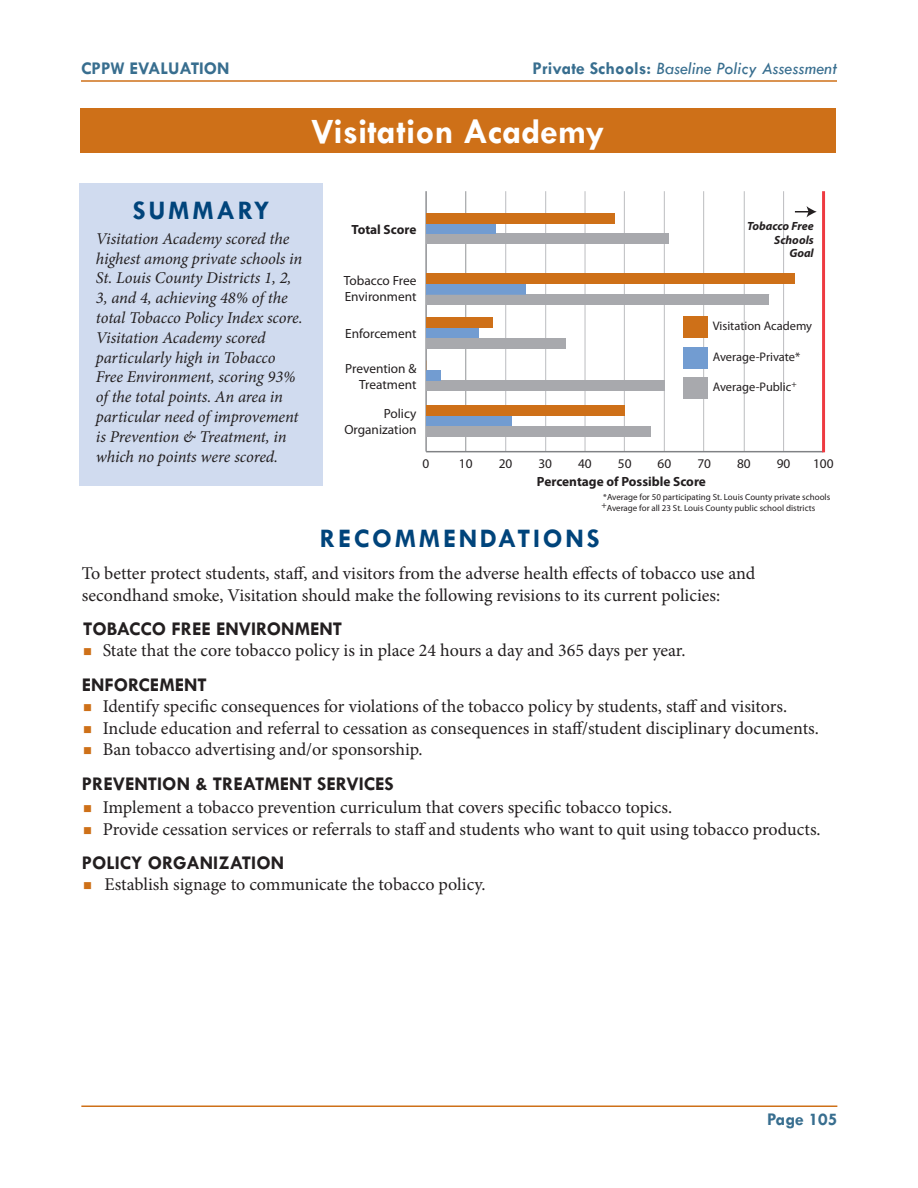
<style>
.page{position:relative;width:918px;height:1188px;background:#fff}
.page>*{position:absolute;margin:0;border:0;box-sizing:border-box;transform-origin:0 0}
.t1{font:700 36px "Tw Cen";color:#fff}
.t2{font:700 27px "Tw Cen";letter-spacing:.1em;color:#00447b}
.t3{font:700 19.5px "Tw Cen";color:#231f20}
.Recommendations_item{font:18px/21.6px "Minion Pro";color:#231f20}
.t4{font:italic 18px "Tw Cen";color:#386e8f}
.t5{font:700 18px "Tw Cen";color:#386e8f}
.Summary_body{font:italic 16.5px/19.8px "Minion Pro";letter-spacing:-.01em;color:#231f20}
.t6{font:13.35px/16px "Myriad Pro";color:#231f20;text-align:right}
.t7{font:700 13.35px "Myriad Pro";color:#231f20}
.t8{font:12.45px "Myriad Pro";color:#231f20}
.t9{font:italic 700 11.85px/13.4px "Myriad Pro";color:#231f20;text-align:right}
.t10{font:9px/10.8px "Myriad Pro";color:#231f20}
.s1{font-weight:700;font-style:normal}
.s2{color:#ce7018}
</style>
<div class="page">
<hr style="left:81px;top:80px;width:756px;height:2px;background:#ce7018">
<hr style="left:81px;top:1106px;width:756px;height:1px;background:#ce7018">
<hr style="left:783px;top:191px;width:1px;height:260px;background:#bcbdc0">
<hr style="left:703px;top:191px;width:1px;height:260px;background:#bcbdc0">
<hr style="left:664px;top:191px;width:1px;height:260px;background:#bcbdc0">
<hr style="left:624px;top:191px;width:1px;height:260px;background:#bcbdc0">
<hr style="left:585px;top:191px;width:1px;height:260px;background:#bcbdc0">
<hr style="left:545px;top:191px;width:1px;height:260px;background:#bcbdc0">
<hr style="left:505px;top:191px;width:1px;height:260px;background:#bcbdc0">
<hr style="left:465px;top:191px;width:1px;height:260px;background:#939598">
<hr style="left:744px;top:191px;width:1px;height:260px;background:#bcbdc0">
<hr style="left:426px;top:451px;width:397px;height:1px;background:#808285">
<hr style="left:425px;top:191px;width:2px;height:261px;background:#939598">
<div style="left:426px;top:234px;width:243px;height:10px;background:#a8a9ad"></div>
<div style="left:426px;top:294px;width:343px;height:10px;background:#a8a9ad"></div>
<div style="left:426px;top:338px;width:140px;height:10px;background:#a8a9ad"></div>
<div style="left:426px;top:381px;width:239px;height:10px;background:#a8a9ad"></div>
<div style="left:426px;top:426px;width:225px;height:10px;background:#a8a9ad"></div>
<div style="left:683px;top:347px;width:24px;height:22px;background:#729cd1"></div>
<div style="left:426px;top:328px;width:52px;height:10px;background:#729cd1"></div>
<div style="left:426px;top:224px;width:70px;height:10px;background:#729cd1"></div>
<div style="left:426px;top:284px;width:99px;height:10px;background:#729cd1"></div>
<div style="left:426px;top:370px;width:15px;height:11px;background:#729cd1"></div>
<div style="left:426px;top:416px;width:86px;height:10px;background:#729cd1"></div>
<div style="left:683px;top:316px;width:24px;height:22px;background:#ce7018"></div>
<div style="left:426px;top:213px;width:189px;height:11px;background:#ce7018"></div>
<div style="left:426px;top:274px;width:369px;height:10px;background:#ce7018"></div>
<div style="left:426px;top:318px;width:66px;height:10px;background:#ce7018"></div>
<div style="left:426px;top:405px;width:199px;height:11px;background:#ce7018"></div>
<svg style="left:795px;top:206px;width:22px;height:11px"></svg>
<hr style="left:822px;top:191px;width:3px;height:261px;background:#ee3a41">
<div style="left:683px;top:377px;width:24px;height:22px;background:#a8a9ad"></div>
<div style="left:80px;top:108px;width:756px;height:45px;background:#ce7018"></div>
<div style="left:80px;top:184px;width:243px;height:302px;background:#d0dbef"></div>
<p class="t5" style="left:81px;top:57px;width:150px">CPPW EVALUATION</p>
<p class="t4" style="left:533px;top:57px;width:306px"><span class="s1">Private Schools:</span> Baseline Policy Assessment</p>
<p class="t1" style="left:311px;top:110px;width:295px">Visitation Academy</p>
<p class="t2" style="left:133px;top:194px;width:138px">SUMMARY</p>
<p class="Summary_body" style="left:96px;top:229px;width:208px">Visitation Academy scored the highest among private schools in<br>St. Louis County Districts 1, 2,<br>3, and 4, achieving 48% of the total Tobacco Policy Index score.<br>Visitation Academy scored particularly high in Tobacco<br>Free Environment, scoring 93% of the total points. An area in particular need of improvement is Prevention &amp; Treatment, in which no points were scored.</p>
<p class="t7" style="left:351px;top:220px;width:67px">Total Score</p>
<p class="t6" style="left:344px;top:272px;width:74px;text-align:left">Tobacco Free<br>Environment</p>
<p class="t6" style="left:345px;top:325px;width:73px">Enforcement</p>
<p class="t6" style="left:345px;top:360px;width:73px">Prevention &amp;<br>Treatment</p>
<p class="t6" style="left:344px;top:406px;width:74px">Policy<br>Organization</p>
<p class="t9" style="left:747px;top:219px;width:68px">Tobacco Free<br>Schools<br>Goal</p>
<p class="t8" style="left:713px;top:318px;width:101px">Visitation Academy</p>
<p class="t8" style="left:713px;top:349px;width:89px">Average-Private*</p>
<p class="t8" style="left:713px;top:379px;width:85px">Average-Public<sup>+</sup></p>
<p class="t6" style="left:423px;top:456px;width:8px">0</p>
<p class="t6" style="left:459px;top:456px;width:15px">10</p>
<p class="t6" style="left:499px;top:456px;width:15px">20</p>
<p class="t6" style="left:538px;top:456px;width:15px">30</p>
<p class="t6" style="left:578px;top:456px;width:15px">40</p>
<p class="t6" style="left:618px;top:456px;width:15px">50</p>
<p class="t6" style="left:658px;top:456px;width:15px">60</p>
<p class="t6" style="left:697px;top:456px;width:15px">70</p>
<p class="t6" style="left:737px;top:456px;width:15px">80</p>
<p class="t6" style="left:777px;top:456px;width:15px">90</p>
<p class="t6" style="left:813px;top:456px;width:22px">100</p>
<p class="t7" style="left:537px;top:472px;width:171px">Percentage of Possible Score</p>
<p class="t10" style="left:601px;top:492px;width:230px">*Average for 50 participating St. Louis County private schools +Average for all 23 St. Louis County public school districts</p>
<p class="t2" style="left:320px;top:522px;width:282px">RECOMMENDATIONS</p>
<p class="Recommendations_item" style="left:82px;top:563px;width:675px">To better protect students, staff, and visitors from the adverse health effects of tobacco use and secondhand smoke, Visitation should make the following revisions to its current policies:</p>
<p class="t3" style="left:83px;top:617px;width:261px">TOBACCO FREE ENVIRONMENT</p>
<p class="Recommendations_item" style="left:83px;top:640px;width:604px"><span class="s2">■</span> State that the core tobacco policy is in place 24 hours a day and 365 days per year.</p>
<p class="t3" style="left:82px;top:673px;width:127px">ENFORCEMENT</p>
<p class="Recommendations_item" style="left:83px;top:696px;width:705px"><span class="s2">■</span> Identify specific consequences for violations of the tobacco policy by students, staff and visitors.</p>
<p class="Recommendations_item" style="left:83px;top:717px;width:737px"><span class="s2">■</span> Include education and referral to cessation as consequences in staff/student disciplinary documents.</p>
<p class="Recommendations_item" style="left:83px;top:739px;width:341px"><span class="s2">■</span> Ban tobacco advertising and/or sponsorship.</p>
<p class="t3" style="left:82px;top:772px;width:314px">PREVENTION &amp; TREATMENT SERVICES</p>
<p class="Recommendations_item" style="left:83px;top:797px;width:591px"><span class="s2">■</span> Implement a tobacco prevention curriculum that covers specific tobacco topics.</p>
<p class="Recommendations_item" style="left:83px;top:818px;width:739px"><span class="s2">■</span> Provide cessation services or referrals to staff and students who want to quit using tobacco products.</p>
<p class="t3" style="left:82px;top:851px;width:204px">POLICY ORGANIZATION</p>
<p class="Recommendations_item" style="left:83px;top:874px;width:404px"><span class="s2">■</span> Establish signage to communicate the tobacco policy.</p>
<p class="t5" style="left:767px;top:1109px;width:72px">Page 105</p>
</div>
